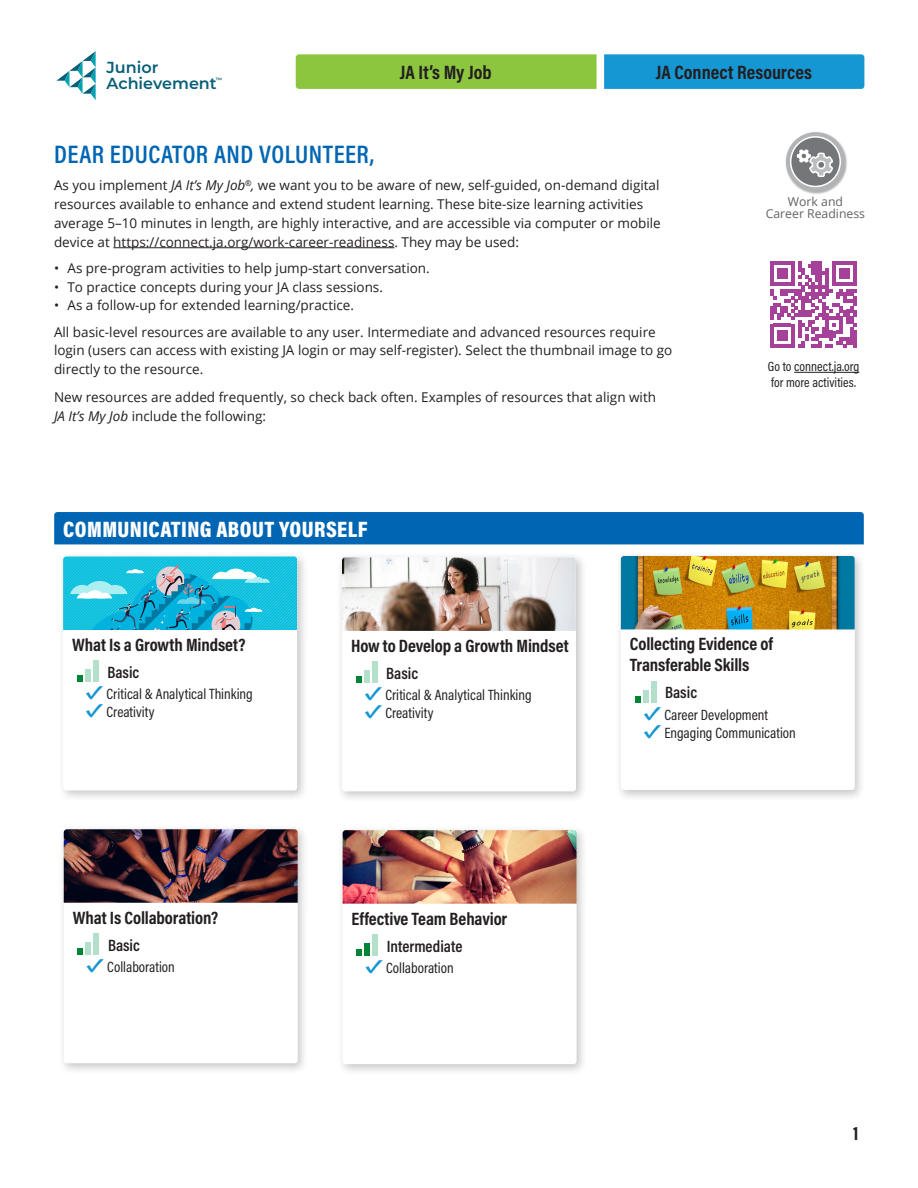
<style>
.page{position:relative;width:918px;height:1188px;background:#fff}
.page>*{position:absolute;margin:0;border:0;box-sizing:border-box;transform-origin:0 0}
.t1{font:600 25.5px "Acumin Pro Cond";letter-spacing:.02em;color:#0066b3}
.H2_card{font:900 22.5px "Acumin Pro Cond";letter-spacing:.02em;color:#fff}
.H1_program{font:700 19.5px "Acumin Pro Cond";color:#231f20}
.H3_card{font:700 18px/21px "Acumin Pro Cond";letter-spacing:-.005em;color:#231f20}
.body_difficulty_card{font:600 16.5px "Acumin Pro Cond";color:#231f20}
.t2{font:600 16.05px/16px "Montserrat";color:#085f77}
.t3{font:15px "Acumin Pro Cond";color:#231f20}
.Body{font:13.5px/18.8px "Open Sans";color:#231f20}
.body_qr_tagline{font:13.5px/16.5px "Acumin Pro Cond";color:#231f20}
.t4{font:12.3px/12.3px "Open Sans";color:#636366;text-align:center}
.t5{font:600 6.15px "Montserrat";color:#085f77}
.s1{font-style:italic}
.s2{font-weight:700;font-size:18.9px;color:#1597d4}
</style>
<div class="page">
<div style="left:604px;top:54px;width:260px;height:35px;background:#1597d4"></div>
<img style="left:785px;top:132px;width:62px;height:62px">
<div style="left:786px;top:132px;width:59px;height:59px;background:#b1b3b6;border-radius:50%"></div>
<svg style="left:790px;top:136px;width:51px;height:51px"></svg>
<div style="left:791px;top:138px;width:48px;height:48px;background:#747679;border-radius:50%"></div>
<svg style="left:797px;top:149px;width:36px;height:28px"></svg>
<svg style="left:56px;top:51px;width:40px;height:49px"></svg>
<div style="left:296px;top:54px;width:301px;height:35px;background:#8cc63e"></div>
<hr style="left:794px;top:372px;width:65px;height:1px;background:#231f20">
<svg style="left:770px;top:261px;width:87px;height:87px"></svg>
<hr style="left:113px;top:247px;width:281px;height:1px;background:#231f20">
<div style="left:54px;top:512px;width:810px;height:32px;background:#0066b3"></div>
<div style="left:57px;top:551px;width:251px;height:251px;background:#231f20;opacity:.25"></div>
<svg style="left:63px;top:630px;width:234px;height:160px"></svg>
<svg style="left:63px;top:556px;width:234px;height:74px;background:#2dbbd7"></svg>
<div style="left:93px;top:660px;width:6px;height:22px;background:#b3e0ca"></div>
<div style="left:85px;top:669px;width:6px;height:13px;background:#b3e0ca"></div>
<div style="left:77px;top:675px;width:6px;height:7px;background:#008435"></div>
<div style="left:336px;top:552px;width:251px;height:251px;background:#231f20;opacity:.25"></div>
<svg style="left:342px;top:631px;width:234px;height:160px"></svg>
<img style="left:342px;top:557px;width:234px;height:74px">
<div style="left:372px;top:661px;width:6px;height:22px;background:#b3e0ca"></div>
<div style="left:364px;top:670px;width:6px;height:13px;background:#b3e0ca"></div>
<div style="left:356px;top:676px;width:6px;height:7px;background:#008435"></div>
<div style="left:615px;top:551px;width:251px;height:251px;background:#231f20;opacity:.25"></div>
<svg style="left:621px;top:629px;width:234px;height:161px"></svg>
<img style="left:621px;top:556px;width:234px;height:73px">
<div style="left:651px;top:681px;width:5px;height:21px;background:#b3e0ca"></div>
<div style="left:643px;top:690px;width:5px;height:12px;background:#b3e0ca"></div>
<svg style="left:635px;top:696px;width:5px;height:6px"></svg>
<div style="left:58px;top:824px;width:251px;height:251px;background:#231f20;opacity:.25"></div>
<svg style="left:64px;top:903px;width:234px;height:160px"></svg>
<img style="left:64px;top:829px;width:234px;height:74px">
<div style="left:94px;top:933px;width:5px;height:22px;background:#b3e0ca"></div>
<div style="left:86px;top:942px;width:5px;height:13px;background:#b3e0ca"></div>
<svg style="left:78px;top:948px;width:5px;height:7px"></svg>
<div style="left:337px;top:825px;width:251px;height:251px;background:#231f20;opacity:.25"></div>
<svg style="left:343px;top:904px;width:234px;height:160px"></svg>
<img style="left:343px;top:830px;width:234px;height:74px">
<div style="left:373px;top:934px;width:5px;height:22px;background:#b3e0ca"></div>
<div style="left:365px;top:943px;width:5px;height:13px;background:#008435"></div>
<svg style="left:357px;top:949px;width:5px;height:7px"></svg>
<p class="t2" style="left:107px;top:59px;width:112px">Junior<br>Achievement</p>
<p class="t5" style="left:216px;top:75px;width:8px">™</p>
<h1 class="H1_program" style="left:400px;top:59px;width:93px">JA It’s My Job</h1>
<h3 class="H1_program" style="left:656px;top:59px;width:158px">JA Connect Resources</h3>
<h2 class="t1" style="left:54px;top:137px;width:322px">DEAR EDUCATOR AND VOLUNTEER,</h2>
<p class="Body" style="left:54px;top:176px;width:608px">As you implement <span class="s1">JA It’s My Job</span><sup>®</sup><span class="s1">,</span> we want you to be aware of new, self-guided, on-demand digital resources available to enhance and extend student learning. These bite-size learning activities average 5–10 minutes in length, are highly interactive, and are accessible via computer or mobile device at https://connect.ja.org/work-career-readiness. They may be used:</p>
<p class="Body" style="left:54px;top:258px;width:377px">• As pre-program activities to help jump-start conversation.</p>
<p class="Body" style="left:54px;top:277px;width:331px">• To practice concepts during your JA class sessions.</p>
<p class="Body" style="left:54px;top:296px;width:302px">• As a follow-up for extended learning/practice.</p>
<p class="Body" style="left:54px;top:322px;width:620px">All basic-level resources are available to any user. Intermediate and advanced resources require login (users can access with existing JA login or may self-register). Select the thumbnail image to go directly to the resource.</p>
<p class="Body" style="left:54px;top:387px;width:604px">New resources are added frequently, so check back often. Examples of resources that align with<br><span class="s1">JA It’s My Job</span> include the following:</p>
<p class="H2_card" style="left:63px;top:514px;width:306px">COMMUNICATING ABOUT YOURSELF</p>
<p class="t4" style="left:766px;top:195px;width:101px">Work and<br>Career Readiness</p>
<p class="body_qr_tagline" style="left:768px;top:358px;width:93px">Go to connect.ja.org for more activities.</p>
<p class="H3_card" style="left:72px;top:634px;width:175px">What Is a Growth Mindset?</p>
<p class="body_difficulty_card" style="left:107px;top:661px;width:33px">Basic</p>
<p class="t3" style="left:86px;top:684px;width:169px"><span class="s2">✓</span>Critical &amp; Analytical Thinking</p>
<p class="t3" style="left:86px;top:702px;width:70px"><span class="s2">✓</span>Creativity</p>
<p class="H3_card" style="left:73px;top:907px;width:147px">What Is Collaboration?</p>
<p class="body_difficulty_card" style="left:108px;top:934px;width:33px">Basic</p>
<p class="t3" style="left:86px;top:957px;width:90px"><span class="s2">✓</span>Collaboration</p>
<p class="H3_card" style="left:351px;top:635px;width:219px">How to Develop a Growth Mindset</p>
<p class="body_difficulty_card" style="left:386px;top:662px;width:33px">Basic</p>
<p class="t3" style="left:364px;top:685px;width:169px"><span class="s2">✓</span>Critical &amp; Analytical Thinking</p>
<p class="t3" style="left:364px;top:703px;width:70px"><span class="s2">✓</span>Creativity</p>
<p class="H3_card" style="left:630px;top:633px;width:144px">Collecting Evidence of<br>Transferable Skills</p>
<p class="body_difficulty_card" style="left:665px;top:682px;width:33px">Basic</p>
<p class="t3" style="left:643px;top:705px;width:126px"><span class="s2">✓</span>Career Development</p>
<p class="t3" style="left:643px;top:723px;width:154px"><span class="s2">✓</span>Engaging Communication</p>
<p class="H3_card" style="left:352px;top:907px;width:157px">Effective Team Behavior</p>
<p class="body_difficulty_card" style="left:387px;top:935px;width:77px">Intermediate</p>
<p class="t3" style="left:365px;top:958px;width:90px"><span class="s2">✓</span>Collaboration</p>
<h3 class="H1_program" style="left:853px;top:1120px;width:7px">1</h3>
</div>
